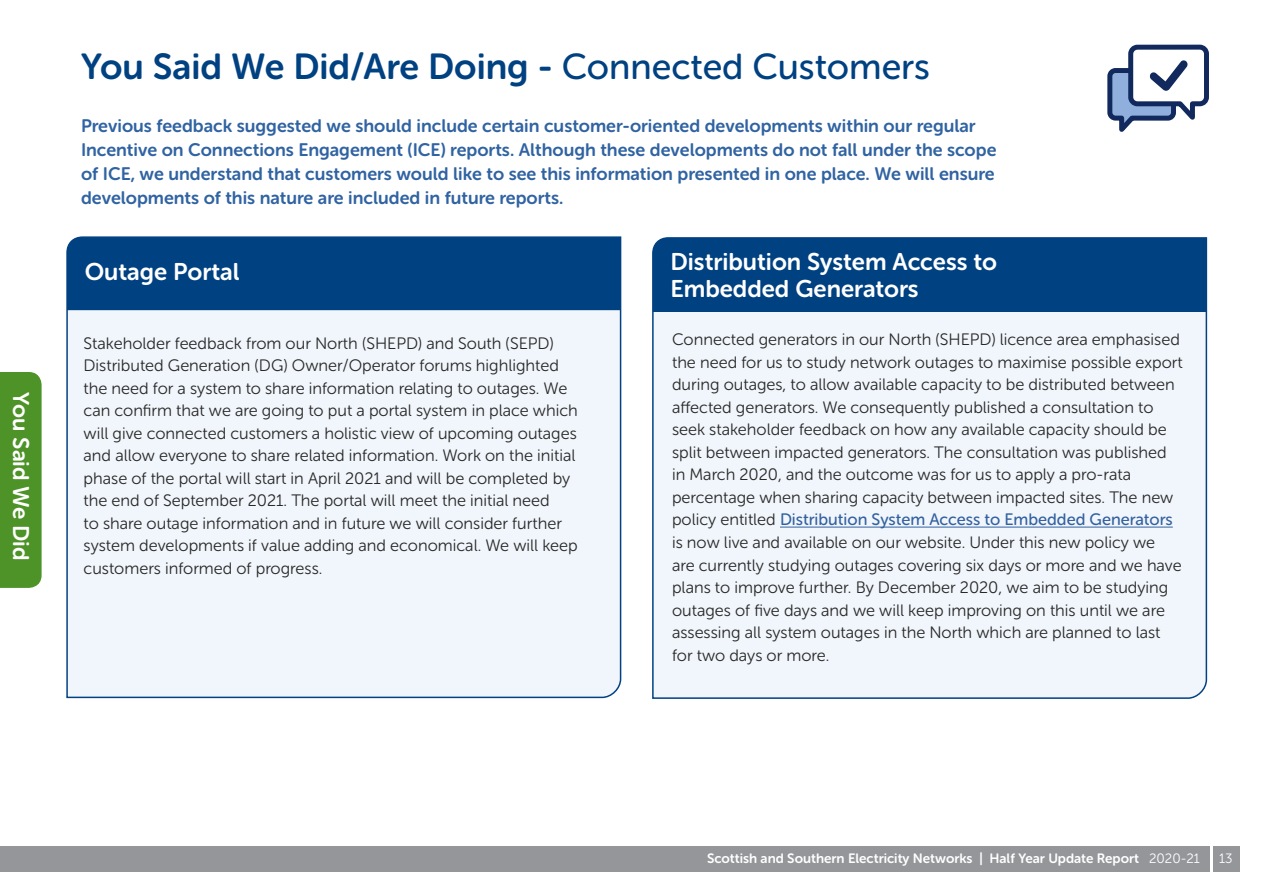
<style>
.page{position:relative;width:1263px;height:893px;background:#fff}
.page>*{position:absolute;margin:0;border:0;box-sizing:border-box;transform-origin:0 0}
.t1{font:36px "Museo Sans Rounded 700";color:#004182}
.t2{font:24px/27px "Museo Sans Rounded 700";color:#fff}
.t3{font:22.5px "Museo Sans Rounded 700";color:#fff}
.t4{font:18px/24px "Museo Sans Rounded 700";color:#3063a2}
.t5{font:16.5px/22.5px "Museo Sans Rounded 300";color:#282827}
.t6{font:16.5px "Museo Sans Rounded 500";color:#3361a0}
.t7{font:13.5px "Museo Sans Rounded 700";color:#fff}
.t8{font:13.5px "Museo Sans Rounded 300";color:#fff}
.s1{font-family:"Museo Sans Rounded 500"}
.s2{font-family:"Museo Sans Rounded 300";color:#282827}
.s3{font-family:"Museo Sans Rounded 300"}
</style>
<div class="page">
<div style="left:652px;top:237px;width:556px;height:462px;background:#f1f6fc"></div>
<div style="left:653px;top:238px;width:553px;height:74px;background:#004182"></div>
<div style="left:66px;top:236px;width:556px;height:463px;background:#f1f6fc"></div>
<div style="left:67px;top:237px;width:553px;height:73px;background:#004182"></div>
<hr style="left:780px;top:527px;width:393px;height:1px;background:#3361a0">
<div style="left:0;top:372px;width:42px;height:216px;background:#4e9328"></div>
<svg style="left:1107px;top:44px;width:102px;height:88px"></svg>
<div style="left:1213px;top:847px;width:26px;height:25px;background:#94969a"></div>
<div style="left:0;top:847px;width:1210px;height:25px;background:#94969a"></div>
<h3 class="t3" style="left:33px;top:392px;width:170px;rotate:90deg">You Said We Did</h3>
<h1 class="t1" style="left:81px;top:46px;width:850px">You Said We Did/Are Doing - <span class="s1">Connected Customers</span></h1>
<p class="t4" style="left:81px;top:114px;width:917px">Previous feedback suggested we should include certain customer-oriented developments within our regular Incentive on Connections Engagement (ICE) reports. Although these developments do not fall under the scope of ICE, we understand that customers would like to see this information presented in one place. We will ensure developments of this nature are included in future reports.</p>
<h2 class="t2" style="left:85px;top:258px;width:156px">Outage Portal</h2>
<p class="t5" style="left:84px;top:332px;width:496px">Stakeholder feedback from our North (SHEPD) and South (SEPD)<br>Distributed Generation (DG) Owner/Operator forums highlighted the need for a system to share information relating to outages. We can confirm that we are going to put a portal system in place which will give connected customers a holistic view of upcoming outages and allow everyone to share related information. Work on the initial phase of the portal will start in April 2021 and will be completed by the end of September 2021. The portal will meet the initial need<br>to share outage information and in future we will consider further system developments if value adding and economical. We will keep customers informed of progress.</p>
<h2 class="t2" style="left:670px;top:248px;width:328px">Distribution System Access to<br>Embedded Generators</h2>
<p class="t5" style="left:672px;top:329px;width:512px">Connected generators in our North (SHEPD) licence area emphasised the need for us to study network outages to maximise possible export during outages, to allow available capacity to be distributed between affected generators. We consequently published a consultation to seek stakeholder feedback on how any available capacity should be split between impacted generators. The consultation was published in March 2020, and the outcome was for us to apply a pro-rata percentage when sharing capacity between impacted sites. The new</p>
<p class="t6" style="left:672px;top:511px;width:502px"><span class="s2">policy entitled</span> Distribution System Access to Embedded Generators</p>
<p class="t5" style="left:672px;top:531px;width:511px">is now live and available on our website. Under this new policy we are currently studying outages covering six days or more and we have plans to improve further. By December 2020, we aim to be studying outages of five days and we will keep improving on this until we are assessing all system outages in the North which are planned to last for two days or more.</p>
<p class="t7" style="left:707px;top:851px;width:494px">Scottish and Southern Electricity Networks | Half Year Update Report <span class="s3">2020-21</span></p>
<p class="t8" style="left:1219px;top:851px;width:15px">13</p>
</div>
